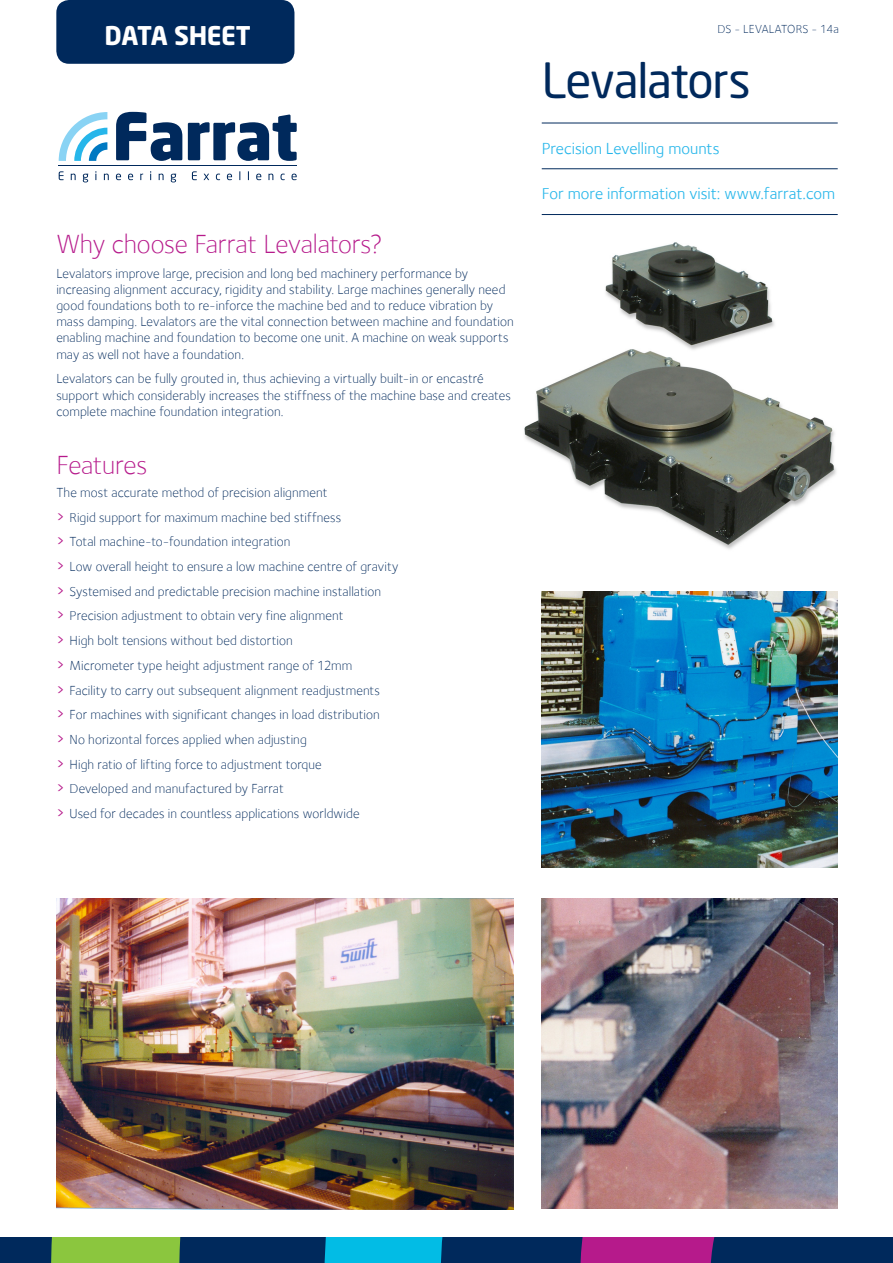
<style>
.page{position:relative;width:893px;height:1263px;background:#fff}
.page>*{position:absolute;margin:0;border:0;box-sizing:border-box;transform-origin:0 0}
.Page_Headings{font:48px "Neo Sans Std";letter-spacing:-.03em;color:#00295c}
.Body_Copy{font:300 27px "Foundry Sterling";letter-spacing:-.01em;color:#b61a8b}
.Page_Sub_Headings{font:300 27px "Foundry Sterling";letter-spacing:-.015em;color:#b61a8b}
.Front_Cover_Title{font:700 25.5px "Neo Sans Std";letter-spacing:-.02em;color:#fff}
.Body_Copy-2{font:16.5px "Foundry Sterling";color:#26b6ea}
.Body_Copy-3{font:300 13.5px/16.2px "Foundry Sterling";letter-spacing:.005em;color:#00295c}
.Body_Copy-4{font:300 12px "Foundry Sterling";letter-spacing:.015em;color:#00295c}
.s1{font-family:"Neo Sans Std";font-weight:400;color:#b61a8b}
</style>
<div class="page">
<img style="left:524px;top:242px;width:312px;height:307px">
<img style="left:542px;top:898px;width:296px;height:311px">
<img style="left:542px;top:591px;width:296px;height:276px">
<img style="left:56px;top:898px;width:457px;height:312px">
<svg style="left:116px;top:112px;width:66px;height:49px"></svg>
<svg style="left:188px;top:115px;width:109px;height:46px"></svg>
<svg style="left:59px;top:112px;width:48px;height:49px"></svg>
<hr style="left:59px;top:165px;width:238px;height:1px;background:#00295c">
<svg style="left:59px;top:171px;width:5px;height:9px"></svg>
<svg style="left:71px;top:174px;width:5px;height:6px"></svg>
<svg style="left:83px;top:174px;width:5px;height:8px"></svg>
<svg style="left:104px;top:174px;width:5px;height:6px"></svg>
<svg style="left:116px;top:174px;width:5px;height:6px"></svg>
<svg style="left:128px;top:174px;width:5px;height:6px"></svg>
<svg style="left:140px;top:174px;width:3px;height:6px"></svg>
<svg style="left:159px;top:174px;width:5px;height:6px"></svg>
<svg style="left:171px;top:174px;width:5px;height:8px"></svg>
<svg style="left:192px;top:171px;width:5px;height:9px"></svg>
<svg style="left:204px;top:174px;width:5px;height:6px"></svg>
<svg style="left:216px;top:174px;width:4px;height:6px"></svg>
<svg style="left:227px;top:174px;width:5px;height:6px"></svg>
<svg style="left:256px;top:174px;width:5px;height:6px"></svg>
<svg style="left:268px;top:174px;width:5px;height:6px"></svg>
<svg style="left:281px;top:174px;width:4px;height:6px"></svg>
<svg style="left:292px;top:174px;width:5px;height:6px"></svg>
<div style="left:56px;top:0;width:238px;height:64px;background:#00295c;border-radius:13px"></div>
<hr style="left:542px;top:123px;width:296px;height:1px;background:#00295c">
<hr style="left:542px;top:168px;width:296px;height:1px;background:#00295c">
<hr style="left:542px;top:214px;width:296px;height:1px;background:#00295c">
<div style="left:0;top:1237px;width:893px;height:26px;background:#00295c"></div>
<svg style="left:51px;top:1237px;width:664px;height:26px"></svg>
<p class="Front_Cover_Title" style="left:105px;top:19px;width:148px">DATA SHEET</p>
<p class="Body_Copy" style="left:56px;top:228px;width:328px">Why choose Farrat Levalators?</p>
<p class="Body_Copy-3" style="left:56px;top:265px;width:459px">Levalators improve large, precision and long bed machinery performance by increasing alignment accuracy, rigidity and stability. Large machines generally need good foundations both to re-inforce the machine bed and to reduce vibration by mass damping. Levalators are the vital connection between machine and foundation enabling machine and foundation to become one unit. A machine on weak supports may as well not have a foundation.</p>
<p class="Body_Copy-3" style="left:56px;top:371px;width:456px">Levalators can be fully grouted in, thus achieving a virtually built-in or encastré support which considerably increases the stiffness of the machine base and creates complete machine foundation integration.</p>
<p class="Page_Sub_Headings" style="left:56px;top:450px;width:92px">Features</p>
<p class="Body_Copy-3" style="left:56px;top:484px;width:273px">The most accurate method of precision alignment</p>
<p class="Body_Copy-3" style="left:56px;top:509px;width:286px"><span class="s1">&gt;</span> Rigid support for maximum machine bed stiffness</p>
<p class="Body_Copy-3" style="left:56px;top:533px;width:236px"><span class="s1">&gt;</span> Total machine-to-foundation integration</p>
<p class="Body_Copy-3" style="left:56px;top:558px;width:344px"><span class="s1">&gt;</span> Low overall height to ensure a low machine centre of gravity</p>
<p class="Body_Copy-3" style="left:56px;top:583px;width:326px"><span class="s1">&gt;</span> Systemised and predictable precision machine installation</p>
<p class="Body_Copy-3" style="left:56px;top:608px;width:289px"><span class="s1">&gt;</span> Precision adjustment to obtain very fine alignment</p>
<p class="Body_Copy-3" style="left:56px;top:632px;width:238px"><span class="s1">&gt;</span> High bolt tensions without bed distortion</p>
<p class="Body_Copy-3" style="left:56px;top:657px;width:298px"><span class="s1">&gt;</span> Micrometer type height adjustment range of 12mm</p>
<p class="Body_Copy-3" style="left:56px;top:682px;width:325px"><span class="s1">&gt;</span> Facility to carry out subsequent alignment readjustments</p>
<p class="Body_Copy-3" style="left:56px;top:706px;width:325px"><span class="s1">&gt;</span> For machines with significant changes in load distribution</p>
<p class="Body_Copy-3" style="left:56px;top:731px;width:252px"><span class="s1">&gt;</span> No horizontal forces applied when adjusting</p>
<p class="Body_Copy-3" style="left:56px;top:756px;width:267px"><span class="s1">&gt;</span> High ratio of lifting force to adjustment torque</p>
<p class="Body_Copy-3" style="left:56px;top:781px;width:229px"><span class="s1">&gt;</span> Developed and manufactured by Farrat</p>
<p class="Body_Copy-3" style="left:56px;top:805px;width:305px"><span class="s1">&gt;</span> Used for decades in countless applications worldwide</p>
<p class="Body_Copy-4" style="left:717px;top:22px;width:123px">DS - LEVALATORS - 14a</p>
<p class="Page_Headings" style="left:542px;top:50px;width:210px">Levalators</p>
<p class="Body_Copy-2" style="left:542px;top:139px;width:179px">Precision Levelling mounts</p>
<p class="Body_Copy-2" style="left:542px;top:184px;width:295px">For more information visit: www.farrat.com</p>
</div>
